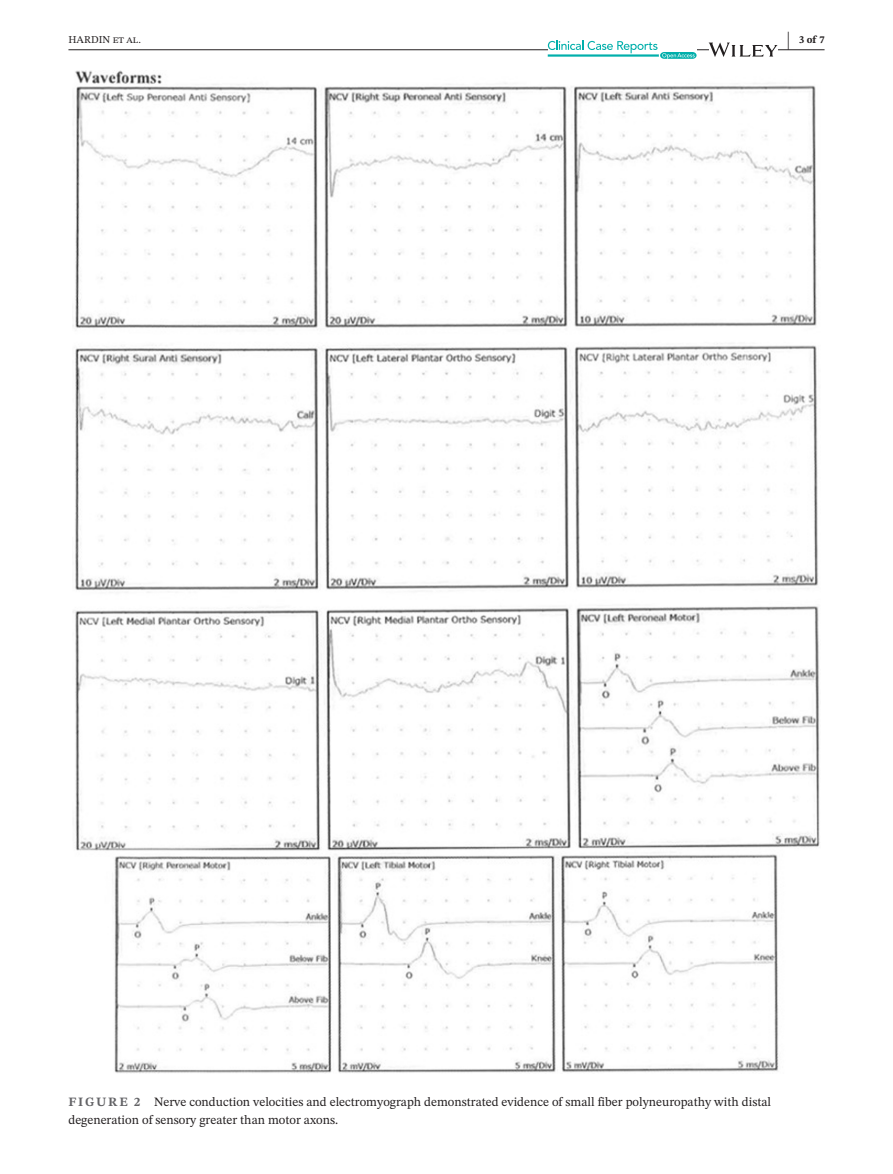
<style>
.page{position:relative;width:893px;height:1174px;background:#fff}
.page>*{position:absolute;margin:0;border:0;box-sizing:border-box;transform-origin:0 0}
.t1{font:700 21px "STIX Two Text";color:#231f20;scale:.42 1}
.t2{font:12.75px/18px "STIX Two Text";color:#231f20}
.t3{font:10.5px "STIX Two Text";color:#231f20}
.t4{font:700 10.5px "STIX Two Text";color:#231f20}
.s1{font-weight:700;color:#636366}
</style>
<div class="page">
<hr style="left:68px;top:49px;width:756px;height:1px;background:#231f20">
<svg style="left:548px;top:41px;width:149px;height:18px"></svg>
<svg style="left:709px;top:43px;width:68px;height:14px"></svg>
<img style="left:72px;top:70px;width:748px;height:1003px">
<h1 class="t1" style="left:787px;top:24px;width:8px">|</h1>
<p class="t3" style="left:68px;top:32px;width:74px">HARDIN et al.</p>
<p class="t4" style="left:799px;top:32px;width:27px">3 of 7</p>
<p class="t2" style="left:68px;top:1092px;width:704px"><span class="s1">FIGURE 2</span> Nerve conduction velocities and electromyograph demonstrated evidence of small fiber polyneuropathy with distal degeneration of sensory greater than motor axons.</p>
</div>
